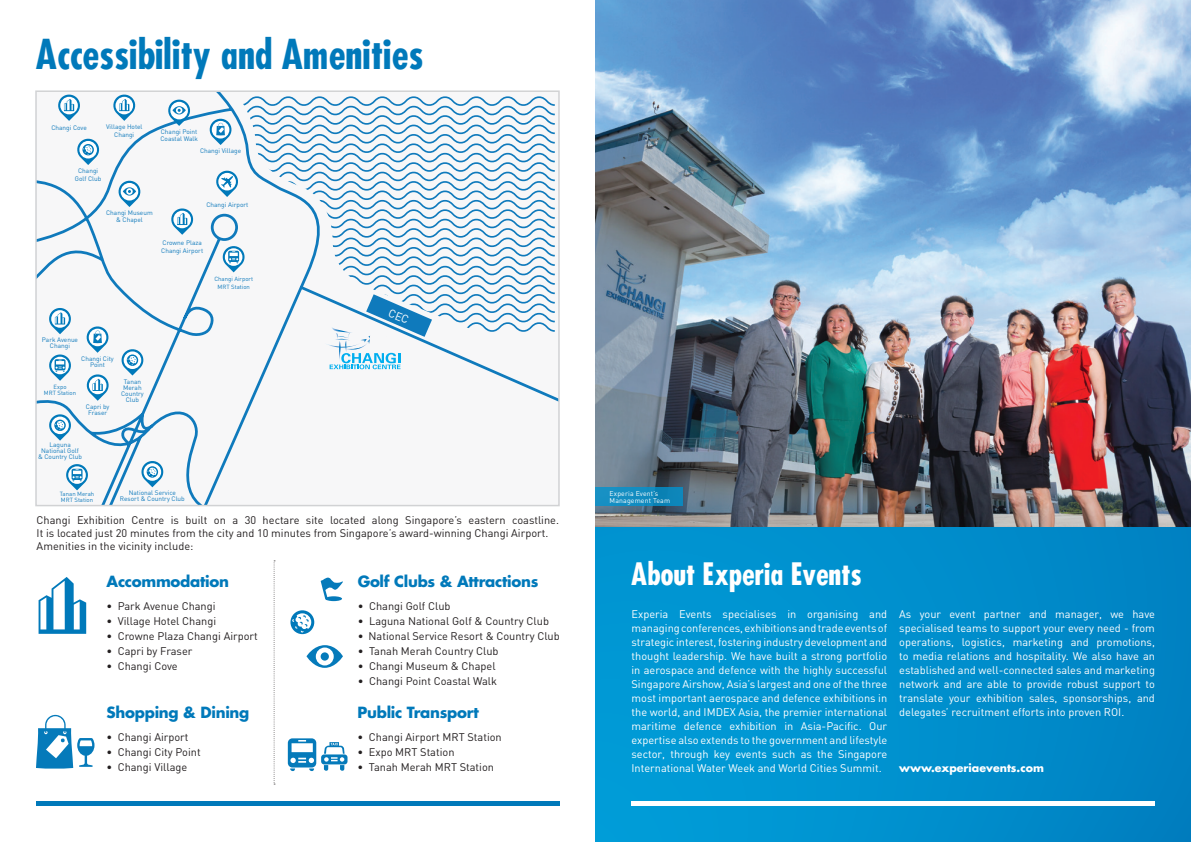
<style>
.page{position:relative;width:1191px;height:842px;background:#fff}
.page>*{position:absolute;margin:0;border:0;box-sizing:border-box;transform-origin:0 0}
.t1{font:700 condensed 40px "Futura";color:#0079ba}
.t2{font:700 condensed 30px "Futura";color:#fff}
.t3{font:700 15px "Futura Std";letter-spacing:-.02em;color:#0079ba}
.t4{font:11px/14px "DIN";color:#fff;text-align:justify}
.t5{font:11px/13.2px "DIN";color:#231f20}
.t6{font:700 11px "Futura Std";color:#fff}
.t7{font:6.9px/7px "DIN";letter-spacing:.02em;color:#fff}
.t8{font:6.5px/6px "DIN";color:#0f7abc;text-align:center}
.t9{font:6px "DIN";color:#0f7abc}
</style>
<div class="page">
<svg style="left:38px;top:93px;width:519px;height:410px"></svg>
<svg style="left:235px;top:96px;width:321px;height:237px"></svg>
<div style="left:35px;top:90px;width:525px;height:416px;border:2px solid #d1d2d4"></div>
<hr style="left:36px;top:802px;width:523px;height:4px;background:#0079ba">
<svg style="left:595px;top:526px;width:596px;height:316px;background:#018fcc"></svg>
<hr style="left:631px;top:802px;width:524px;height:4px;background:#fff">
<img style="left:595px;top:0;width:596px;height:526px">
<svg style="left:274px;top:560px;width:1px;height:224px"></svg>
<svg style="left:39px;top:577px;width:47px;height:57px"></svg>
<svg style="left:36px;top:715px;width:58px;height:54px"></svg>
<svg style="left:321px;top:577px;width:22px;height:24px"></svg>
<svg style="left:290px;top:610px;width:24px;height:24px"></svg>
<svg style="left:288px;top:738px;width:59px;height:33px"></svg>
<svg style="left:215px;top:170px;width:24px;height:27px"></svg>
<svg style="left:48px;top:307px;width:24px;height:27px"></svg>
<svg style="left:57px;top:93px;width:24px;height:28px"></svg>
<svg style="left:86px;top:373px;width:24px;height:28px"></svg>
<svg style="left:170px;top:207px;width:24px;height:28px"></svg>
<svg style="left:112px;top:93px;width:24px;height:28px"></svg>
<svg style="left:86px;top:325px;width:23px;height:28px"></svg>
<svg style="left:209px;top:118px;width:23px;height:27px"></svg>
<svg style="left:76px;top:138px;width:24px;height:27px"></svg>
<svg style="left:48px;top:413px;width:24px;height:28px"></svg>
<svg style="left:140px;top:460px;width:24px;height:27px"></svg>
<svg style="left:120px;top:348px;width:24px;height:27px"></svg>
<svg style="left:306px;top:645px;width:37px;height:23px"></svg>
<div style="left:316px;top:647px;width:18px;height:18px;background:#fff;border-radius:50%"></div>
<div style="left:321px;top:652px;width:8px;height:9px;background:#057aba;border-radius:50%"></div>
<svg style="left:117px;top:180px;width:24px;height:27px"></svg>
<svg style="left:167px;top:99px;width:24px;height:27px"></svg>
<svg style="left:222px;top:245px;width:24px;height:27px"></svg>
<svg style="left:48px;top:353px;width:24px;height:28px"></svg>
<svg style="left:65px;top:463px;width:24px;height:27px"></svg>
<div style="left:595px;top:487px;width:88px;height:19px;background:linear-gradient(to right,#1992c6,#0a83b6)"></div>
<svg style="left:324px;top:294px;width:108px;height:109px"></svg>
<p class="t1" style="left:36px;top:28px;width:389px">Accessibility and Amenities</p>
<p class="t8" style="left:51px;top:124px;width:37px">Changi Cove</p>
<p class="t8" style="left:106px;top:123px;width:38px;line-height:7.8px">Village Hotel<br>Changi</p>
<p class="t8" style="left:75px;top:167px;width:28px;line-height:7.8px">Changi<br>Golf Club</p>
<p class="t8" style="left:106px;top:209px;width:48px;line-height:6.8px">Changi Museum &amp; Chapel</p>
<p class="t8" style="left:161px;top:129px;width:38px">Changi Point</p>
<p class="t8" style="left:160px;top:136px;width:39px">Coastal Walk</p>
<p class="t8" style="left:200px;top:148px;width:43px">Changi Village</p>
<p class="t8" style="left:206px;top:201px;width:43px">Changi Airport</p>
<p class="t8" style="left:162px;top:239px;width:41px">Crowne Plaza</p>
<p class="t8" style="left:161px;top:247px;width:43px">Changi Airport</p>
<p class="t9" style="left:214px;top:276px;width:40px">Changi Airport</p>
<p class="t9" style="left:218px;top:283px;width:34px">MRT Station</p>
<p class="t8" style="left:42px;top:337px;width:38px">Park Avenue<br>Changi</p>
<p class="t8" style="left:81px;top:355px;width:34px">Changi City<br>Point</p>
<p class="t9" style="left:54px;top:383px;width:14px">Expo</p>
<p class="t9" style="left:44px;top:389px;width:34px">MRT Station</p>
<p class="t8" style="left:86px;top:403px;width:25px">Capri by</p>
<p class="t8" style="left:88px;top:409px;width:21px">Fraser</p>
<p class="t8" style="left:38px;top:441px;width:45px">Laguna<br>National Golf &amp; Country Club</p>
<p class="t8" style="left:124px;top:378px;width:19px">Tanan</p>
<p class="t8" style="left:123px;top:384px;width:20px">Merah</p>
<p class="t8" style="left:121px;top:390px;width:24px">Country<br>Club</p>
<p class="t9" style="left:60px;top:490px;width:36px">Tanan Merah</p>
<p class="t9" style="left:61px;top:496px;width:34px">MRT Station</p>
<p class="t8" style="left:120px;top:490px;width:66px">National Service<br>Resort &amp; Country Club</p>
<p class="t5" style="left:37px;top:513px;width:524px">Changi Exhibition Centre is built on a 30 hectare site located along Singapore’s eastern coastline.<br>It is located just 20 minutes from the city and 10 minutes from Singapore’s award-winning Changi Airport.</p>
<p class="t5" style="left:37px;top:539px;width:158px">Amenities in the vicinity include:</p>
<p class="t3" style="left:107px;top:571px;width:124px">Accommodation</p>
<p class="t3" style="left:358px;top:571px;width:182px">Golf Clubs &amp; Attractions</p>
<p class="t5" style="left:106px;top:599px;width:111px">• Park Avenue Changi</p>
<p class="t5" style="left:106px;top:614px;width:111px">• Village Hotel Changi</p>
<p class="t5" style="left:106px;top:629px;width:153px">• Crowne Plaza Changi Airport</p>
<p class="t5" style="left:106px;top:644px;width:88px">• Capri by Fraser</p>
<p class="t5" style="left:106px;top:659px;width:73px">• Changi Cove</p>
<p class="t5" style="left:358px;top:599px;width:94px">• Changi Golf Club</p>
<p class="t5" style="left:358px;top:614px;width:193px">• Laguna National Golf &amp; Country Club</p>
<p class="t5" style="left:358px;top:629px;width:204px">• National Service Resort &amp; Country Club</p>
<p class="t5" style="left:358px;top:644px;width:142px">• Tanah Merah Country Club</p>
<p class="t5" style="left:358px;top:659px;width:139px">• Changi Museum &amp; Chapel</p>
<p class="t5" style="left:358px;top:674px;width:141px">• Changi Point Coastal Walk</p>
<p class="t3" style="left:107px;top:702px;width:144px">Shopping &amp; Dining</p>
<p class="t3" style="left:357px;top:702px;width:123px">Public Transport</p>
<p class="t5" style="left:106px;top:730px;width:84px">• Changi Airport</p>
<p class="t5" style="left:106px;top:745px;width:96px">• Changi City Point</p>
<p class="t5" style="left:106px;top:760px;width:82px">• Changi Village</p>
<p class="t5" style="left:357px;top:730px;width:146px">• Changi Airport MRT Station</p>
<p class="t5" style="left:357px;top:745px;width:98px">• Expo MRT Station</p>
<p class="t5" style="left:357px;top:760px;width:138px">• Tanah Merah MRT Station</p>
<p class="t7" style="left:609px;top:490px;width:62px">Experia Event’s<br>Management Team</p>
<p class="t2" style="left:631px;top:555px;width:232px">About Experia Events</p>
<p class="t4" style="left:631px;top:607px;width:257px">Experia Events specialises in organising and managing conferences, exhibitions and trade events of strategic interest, fostering industry development and thought leadership. We have built a strong portfolio in aerospace and defence with the highly successful Singapore Airshow, Asia’s largest and one of the three most important aerospace and defence exhibitions in the world, and IMDEX Asia, the premier international maritime defence exhibition in Asia-Pacific. Our expertise also extends to the government and lifestyle sector, through key events such as the Singapore</p>
<p class="t4" style="left:631px;top:761px;width:252px">International Water Week and World Cities Summit.</p>
<p class="t4" style="left:899px;top:607px;width:257px">As your event partner and manager, we have specialised teams to support your every need - from operations, logistics, marketing and promotions, to media relations and hospitality. We also have an established and well-connected sales and marketing network and are able to provide robust support to translate your exhibition sales, sponsorships, and delegates’ recruitment efforts into proven ROI.</p>
<p class="t6" style="left:899px;top:760px;width:146px">www.experiaevents.com</p>
</div>
